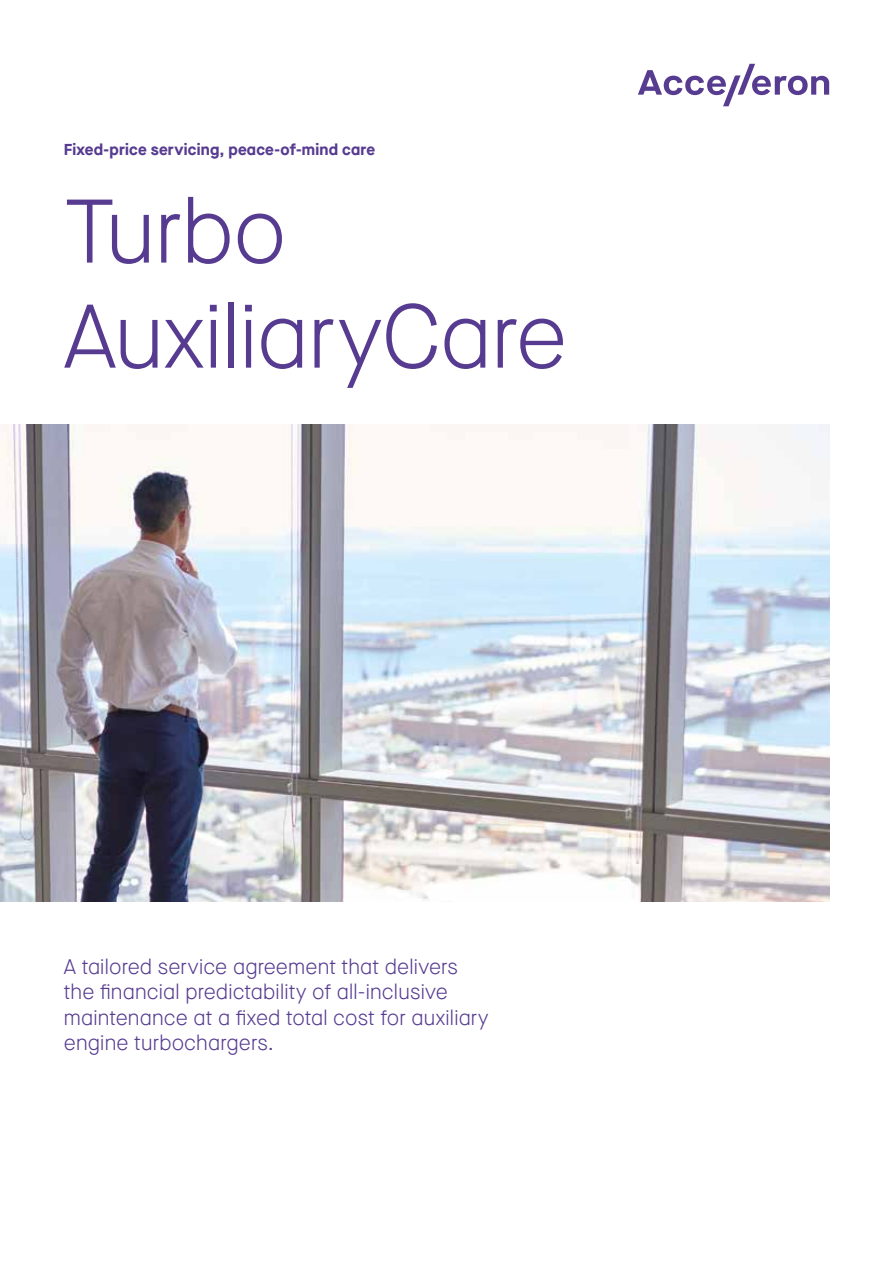
<style>
.page{position:relative;width:893px;height:1263px;background:#fff}
.page>*{position:absolute;margin:0;border:0;box-sizing:border-box;transform-origin:0 0}
.t1{font:90px/105px "Maison Neue Light";letter-spacing:-.005em;color:#563b90}
.t2{font:21px/25.5px "Maison Neue Light";letter-spacing:.01em;color:#563b90}
.t3{font:15.75px "Maison Neue Bold";letter-spacing:.015em;color:#563b90}
</style>
<div class="page">
<img style="left:0;top:425px;width:829px;height:477px">
<svg style="left:638px;top:64px;width:191px;height:42px"></svg>
<p class="t3" style="left:64px;top:138px;width:313px">Fixed-price servicing, peace-of-mind care</p>
<h1 class="t1" style="left:64px;top:179px;width:505px">Turbo<br>AuxiliaryCare</h1>
<p class="t2" style="left:64px;top:953px;width:426px">A tailored service agreement that delivers the financial predictability of all-inclusive maintenance at a fixed total cost for auxiliary engine turbochargers.</p>
</div>
